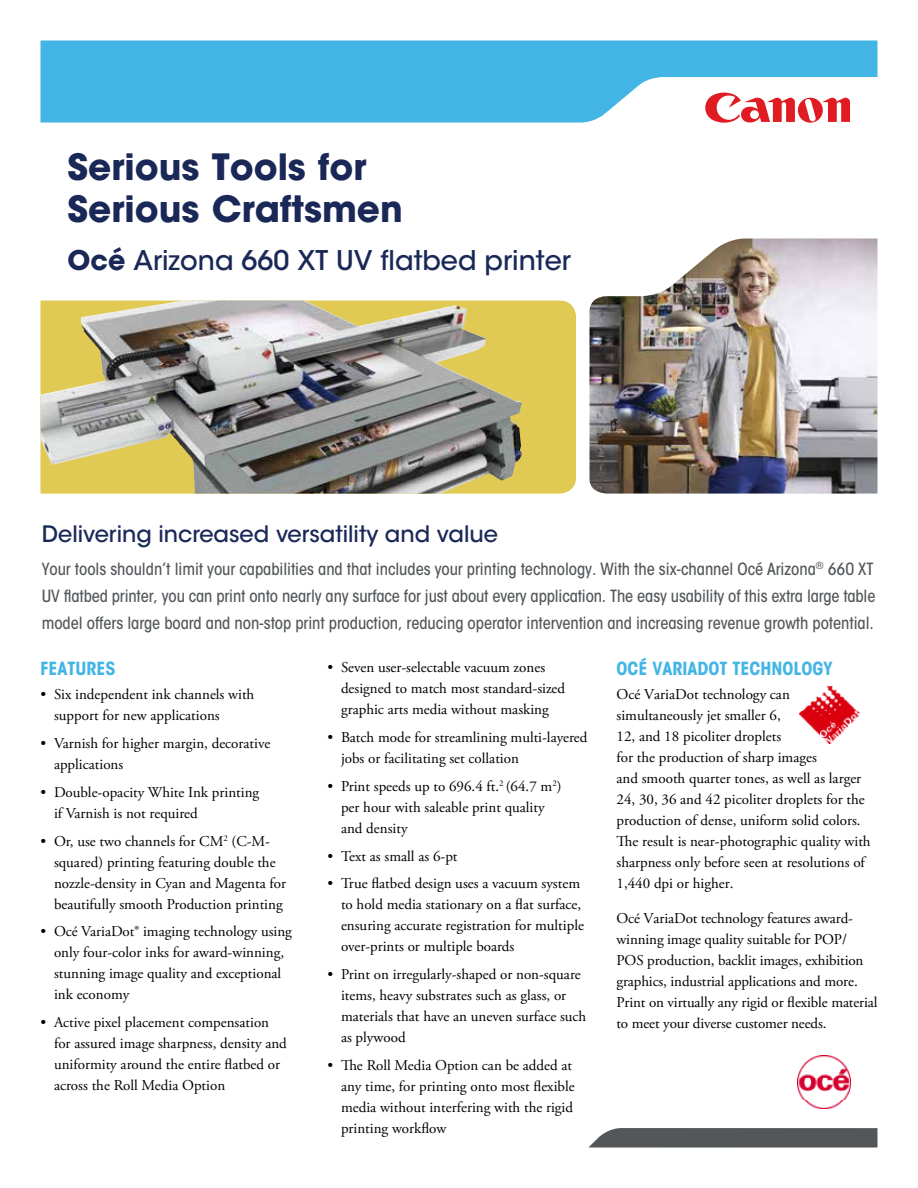
<style>
.page{position:relative;width:918px;height:1188px;background:#fff}
.page>*{position:absolute;margin:0;border:0;box-sizing:border-box;transform-origin:0 0}
.t1{font:700 36px/42px "ITC Avant Garde Std";color:#1a2857}
.t2{font:500 27px "ITC Avant Garde Std";color:#1a2857}
.t3{font:500 22.5px "ITC Avant Garde Std";color:#1a2857}
.t4{font:700 condensed 18px "ITC Avant Garde Std";color:#43b5e4}
.t5{font:500 condensed 16.65px/27px "ITC Avant Garde Std";letter-spacing:-.005em;color:#53575a;text-align:justify}
.t6{font:15px/21px "Adobe Garamond Pro";color:#000}
.s1{font-weight:700}
</style>
<div class="page">
<svg style="left:40px;top:40px;width:838px;height:83px;background:#5abee7"></svg>
<img style="left:590px;top:238px;width:288px;height:256px">
<div style="left:523px;top:301px;width:53px;height:193px;background:#e0ca53"></div>
<img style="left:40px;top:301px;width:483px;height:193px">
<svg style="left:705px;top:93px;width:145px;height:30px"></svg>
<svg style="left:588px;top:1128px;width:290px;height:20px;background:#5e6265"></svg>
<img style="left:800px;top:685px;width:59px;height:58px">
<img style="left:797px;top:1056px;width:53px;height:53px">
<h1 class="t1" style="left:68px;top:146px;width:337px">Serious Tools for<br>Serious Craftsmen</h1>
<h2 class="t2" style="left:68px;top:243px;width:505px"><span class="s1">Océ</span> Arizona 660 XT UV flatbed printer</h2>
<h3 class="t3" style="left:42px;top:520px;width:458px">Delivering increased versatility and value</h3>
<p class="t5" style="left:42px;top:555px;width:835px">Your tools shouldn’t limit your capabilities and that includes your printing technology. With the six-channel Océ Arizona<sup>®</sup> 660 XT UV flatbed printer, you can print onto nearly any surface for just about every application. The easy usability of this extra large table model offers large board and non-stop print production, reducing operator intervention and increasing revenue growth potential.</p>
<p class="t4" style="left:40px;top:657px;width:77px">FEATURES</p>
<p class="t6" style="left:54px;top:685px;width:202px;text-indent:-14px">• Six independent ink channels with support for new applications</p>
<p class="t6" style="left:54px;top:733px;width:218px;text-indent:-14px">• Varnish for higher margin, decorative applications</p>
<p class="t6" style="left:54px;top:782px;width:207px;text-indent:-14px">• Double-opacity White Ink printing if Varnish is not required</p>
<p class="t6" style="left:54px;top:831px;width:234px;text-indent:-14px">• Or, use two channels for CM<sup>2</sup> (C-M&shy;squared) printing featuring double the nozzle-density in Cyan and Magenta for beautifully smooth Production printing</p>
<p class="t6" style="left:54px;top:922px;width:240px;text-indent:-14px">• Océ VariaDot® imaging technology using only four-color inks for award-winning, stunning image quality and exceptional ink economy</p>
<p class="t6" style="left:54px;top:1012px;width:234px;text-indent:-13px">• Active pixel placement compensation for assured image sharpness, density and uniformity around the entire flatbed or across the Roll Media Option</p>
<p class="t4" style="left:616px;top:657px;width:217px">OCÉ VARIADOT TECHNOLOGY</p>
<p class="t6" style="left:616px;top:685px;width:256px">Océ VariaDot technology can simultaneously jet smaller 6,<br>12, and 18 picoliter droplets<br>for the production of sharp images<br>and smooth quarter tones, as well as larger 24, 30, 36 and 42 picoliter droplets for the production of dense, uniform solid colors.<br>The result is near-photographic quality with sharpness only before seen at resolutions of 1,440 dpi or higher.</p>
<p class="t6" style="left:616px;top:908px;width:263px">Océ VariaDot technology features award&shy;winning image quality suitable for POP/ POS production, backlit images, exhibition graphics, industrial applications and more.<br>Print on virtually any rigid or flexible material to meet your diverse customer needs.</p>
<p class="t6" style="left:341px;top:658px;width:226px;text-indent:-14px">• Seven user-selectable vacuum zones designed to match most standard-sized graphic arts media without masking</p>
<p class="t6" style="left:341px;top:727px;width:248px;text-indent:-13px">• Batch mode for streamlining multi-layered jobs or facilitating set collation</p>
<p class="t6" style="left:341px;top:776px;width:222px;text-indent:-13px">• Print speeds up to 696.4 ft.<sup>2</sup> (64.7 m<sup>2</sup>) per hour with saleable print quality and density</p>
<p class="t6" style="left:328px;top:846px;width:132px">• Text as small as 6-pt</p>
<p class="t6" style="left:341px;top:874px;width:245px;text-indent:-13px">• True flatbed design uses a vacuum system to hold media stationary on a flat surface, ensuring accurate registration for multiple over-prints or multiple boards</p>
<p class="t6" style="left:341px;top:964px;width:247px;text-indent:-13px">• Print on irregularly-shaped or non-square items, heavy substrates such as glass, or materials that have an uneven surface such as plywood</p>
<p class="t6" style="left:341px;top:1055px;width:235px;text-indent:-13px">• The Roll Media Option can be added at any time, for printing onto most flexible media without interfering with the rigid printing workflow</p>
</div>
